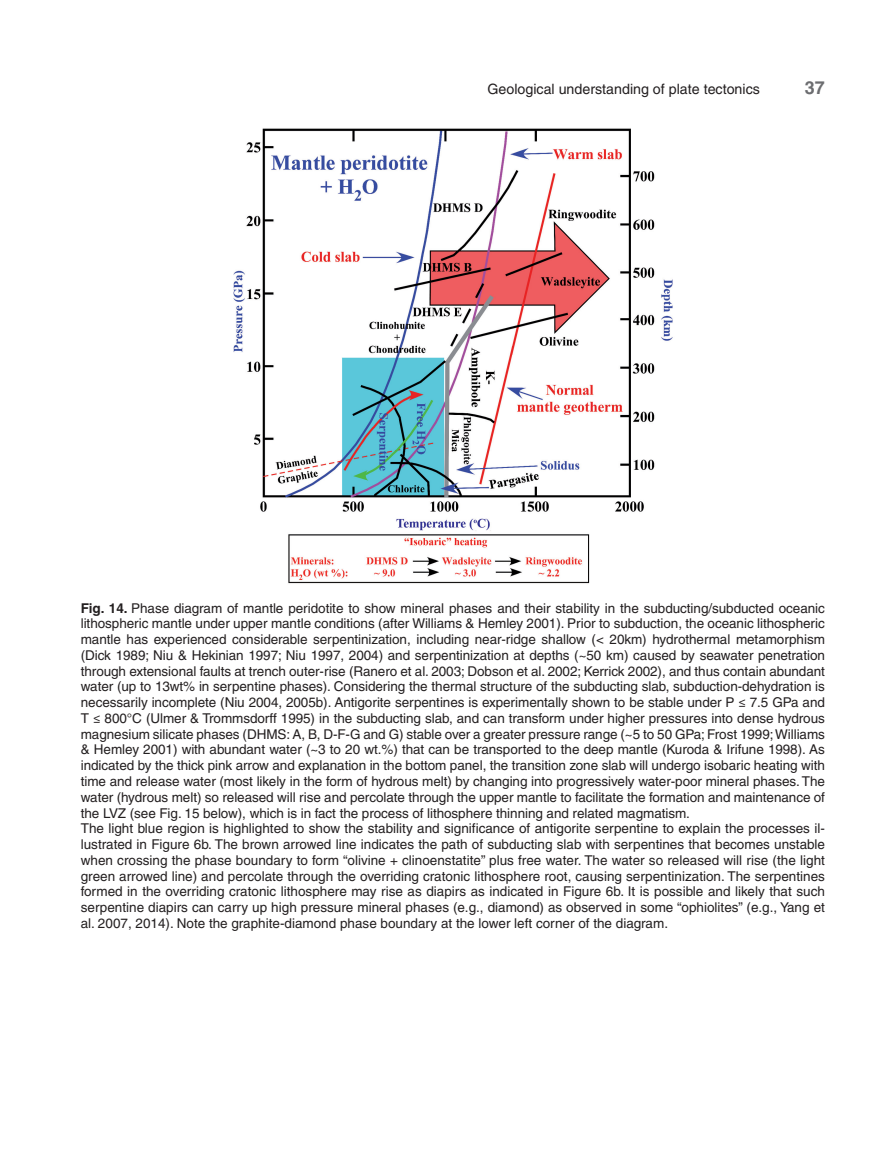
<style>
.page{position:relative;width:893px;height:1166px;background:#fff}
.page>*{position:absolute;margin:0;border:0;box-sizing:border-box;transform-origin:0 0}
.t1{font:700 18px "Helvetica";color:#6c6d70}
.t2{font:14.25px "Helvetica";color:#231f20}
.t3{font:13.5px/15.8px "Helvetica";letter-spacing:-.005em;color:#231f20}
.s1{font-weight:700}
.s2{font-family:"Cambria"}
</style>
<div class="page">
<img style="left:233px;top:128px;width:440px;height:456px">
<p class="t2" style="left:487px;top:83px;width:274px">Geological understanding of plate tectonics</p>
<h1 class="t1" style="left:805px;top:81px;width:22px">37</h1>
<p class="t3" style="left:81px;top:601px;width:746px"><span class="s1">Fig. 14.</span> Phase diagram of mantle peridotite to show mineral phases and their stability in the subducting/subducted oceanic lithospheric mantle under upper mantle conditions (after Williams &amp; Hemley 2001). Prior to subduction, the oceanic lithospheric mantle has experienced considerable serpentinization, including near-ridge shallow (&lt; 20km) hydrothermal metamorphism (Dick 1989; Niu &amp; Hekinian 1997; Niu 1997, 2004) and serpentinization at depths (~50 km) caused by seawater penetration through extensional faults at trench outer-rise (Ranero et al. 2003; Dobson et al. 2002; Kerrick 2002), and thus contain abundant water (up to 13wt% in serpentine phases). Considering the thermal structure of the subducting slab, subduction-dehydration is necessarily incomplete (Niu 2004, 2005b). Antigorite serpentines is experimentally shown to be stable under P <span class="s2">≤</span> 7.5 GPa and T <span class="s2">≤</span> 800°C (Ulmer &amp; Trommsdorff 1995) in the subducting slab, and can transform under higher pressures into dense hydrous magnesium silicate phases (DHMS: A, B, D-F-G and G) stable over a greater pressure range (~5 to 50 GPa; Frost 1999; Williams &amp; Hemley 2001) with abundant water (~3 to 20 wt.%) that can be transported to the deep mantle (Kuroda &amp; Irifune 1998). As indicated by the thick pink arrow and explanation in the bottom panel, the transition zone slab will undergo isobaric heating with time and release water (most likely in the form of hydrous melt) by changing into progressively water-poor mineral phases. The water (hydrous melt) so released will rise and percolate through the upper mantle to facilitate the formation and maintenance of the LVZ (see Fig. 15 below), which is in fact the process of lithosphere thinning and related magmatism.<br>The light blue region is highlighted to show the stability and significance of antigorite serpentine to explain the processes il&shy;lustrated in Figure 6b. The brown arrowed line indicates the path of subducting slab with serpentines that becomes unstable when crossing the phase boundary to form “olivine + clinoenstatite” plus free water. The water so released will rise (the light green arrowed line) and percolate through the overriding cratonic lithosphere root, causing serpentinization. The serpentines formed in the overriding cratonic lithosphere may rise as diapirs as indicated in Figure 6b. It is possible and likely that such serpentine diapirs can carry up high pressure mineral phases (e.g., diamond) as observed in some “ophiolites” (e.g., Yang et al. 2007, 2014). Note the graphite-diamond phase boundary at the lower left corner of the diagram.</p>
</div>
